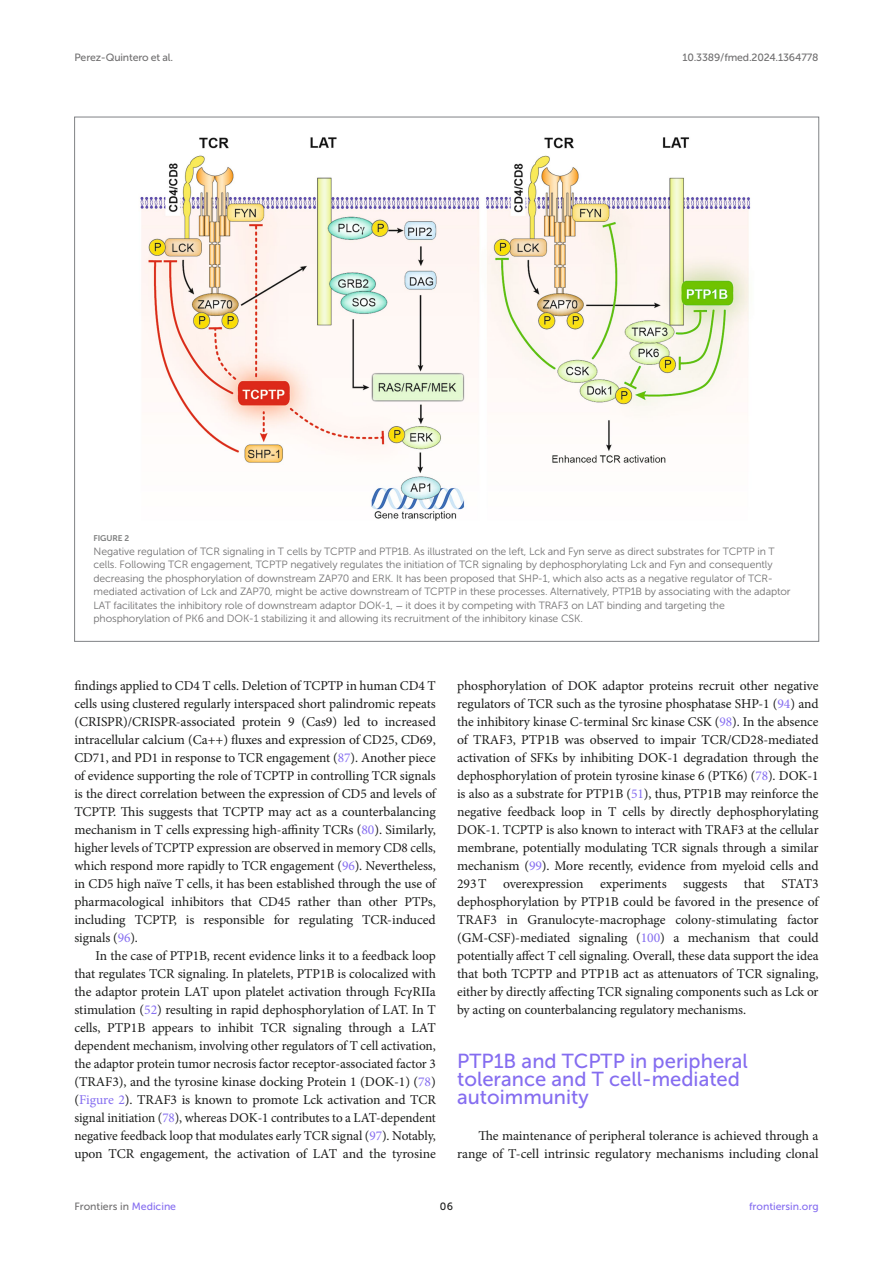
<style>
.page{position:relative;width:893px;height:1263px;background:#fff}
.page>*{position:absolute;margin:0;border:0;box-sizing:border-box;transform-origin:0 0}
.HEAD_1{font:20.25px/18px "Museo Sans 500";color:#856df0}
.TEXT{font:13.5px/18px "Minion Pro";letter-spacing:-.005em;color:#1b1c1b;text-align:justify}
.TEXT_FLUSH{font:13.5px/18px "Minion Pro";letter-spacing:-.005em;color:#1b1c1b;text-align:justify}
.FIG_LEG{font:10.5px/13.5px "Museo Sans 300";letter-spacing:-.01em;color:#706f70}
.t1{font:10.5px "Museo Sans 500";letter-spacing:-.015em;color:#706f70}
.t2{font:10.5px "Museo Sans 500";color:#856df0}
.t3{font:10.5px "Museo Sans 500";color:#1b1c1b}
.FIG_HD{font:8.25px "Museo Sans 700";letter-spacing:-.01em;color:#7e7f7f}
.s1{font-family:"STIX General"}
.s2{color:#856df0}
</style>
<div class="page">
<img style="left:140px;top:137px;width:611px;height:384px">
<p class="t1" style="left:74px;top:51px;width:100px">Perez-Quintero et al.</p>
<p class="t1" style="left:682px;top:51px;width:138px">10.3389/fmed.2024.1364778</p>
<p class="FIG_HD" style="left:94px;top:534px;width:37px">FIGURE 2</p>
<p class="FIG_LEG" style="left:94px;top:545px;width:699px">Negative regulation of TCR signaling in T cells by TCPTP and PTP1B. As illustrated on the left, Lck and Fyn serve as direct substrates for TCPTP in T cells. Following TCR engagement, TCPTP negatively regulates the initiation of TCR signaling by dephosphorylating Lck and Fyn and consequently decreasing the phosphorylation of downstream ZAP70 and ERK. It has been proposed that SHP-1, which also acts as a negative regulator of TCR&shy;mediated activation of Lck and ZAP70, might be active downstream of TCPTP in these processes. Alternatively, PTP1B by associating with the adaptor LAT facilitates the inhibitory role of downstream adaptor DOK-1, <span class="s1">−</span> it does it by competing with TRAF3 on LAT binding and targeting the phosphorylation of PK6 and DOK-1 stabilizing it and allowing its recruitment of the inhibitory kinase CSK.</p>
<p class="TEXT_FLUSH" style="left:74px;top:677px;width:363px">findings applied to CD4 T cells. Deletion of TCPTP in human CD4 T cells using clustered regularly interspaced short palindromic repeats (CRISPR)/CRISPR-associated protein 9 (Cas9) led to increased intracellular calcium (Ca++) fluxes and expression of CD25, CD69, CD71, and PD1 in response to TCR engagement (<span class="s2">87</span>). Another piece of evidence supporting the role of TCPTP in controlling TCR signals is the direct correlation between the expression of CD5 and levels of TCPTP. This suggests that TCPTP may act as a counterbalancing mechanism in T cells expressing high-affinity TCRs (<span class="s2">80</span>). Similarly, higher levels of TCPTP expression are observed in memory CD8 cells, which respond more rapidly to TCR engagement (<span class="s2">96</span>). Nevertheless, in CD5 high naïve T cells, it has been established through the use of pharmacological inhibitors that CD45 rather than other PTPs, including TCPTP, is responsible for regulating TCR-induced signals (<span class="s2">96</span>).</p>
<p class="TEXT" style="left:74px;top:947px;width:363px;text-indent:21px">In the case of PTP1B, recent evidence links it to a feedback loop that regulates TCR signaling. In platelets, PTP1B is colocalized with the adaptor protein LAT upon platelet activation through Fc<span class="s1">γ</span>RIIa stimulation (<span class="s2">52</span>) resulting in rapid dephosphorylation of LAT. In T cells, PTP1B appears to inhibit TCR signaling through a LAT dependent mechanism, involving other regulators of T cell activation, the adaptor protein tumor necrosis factor receptor-associated factor 3 (TRAF3), and the tyrosine kinase docking Protein 1 (DOK-1) (<span class="s2">78</span>) (<span class="s2">Figure 2</span>). TRAF3 is known to promote Lck activation and TCR signal initiation (<span class="s2">78</span>), whereas DOK-1 contributes to a LAT-dependent negative feedback loop that modulates early TCR signal (<span class="s2">97</span>). Notably, upon TCR engagement, the activation of LAT and the tyrosine</p>
<p class="TEXT" style="left:457px;top:677px;width:363px">phosphorylation of DOK adaptor proteins recruit other negative regulators of TCR such as the tyrosine phosphatase SHP-1 (<span class="s2">94</span>) and the inhibitory kinase C-terminal Src kinase CSK (<span class="s2">98</span>). In the absence of TRAF3, PTP1B was observed to impair TCR/CD28-mediated activation of SFKs by inhibiting DOK-1 degradation through the dephosphorylation of protein tyrosine kinase 6 (PTK6) (<span class="s2">78</span>). DOK-1 is also as a substrate for PTP1B (<span class="s2">51</span>), thus, PTP1B may reinforce the negative feedback loop in T cells by directly dephosphorylating DOK-1. TCPTP is also known to interact with TRAF3 at the cellular membrane, potentially modulating TCR signals through a similar mechanism (<span class="s2">99</span>). More recently, evidence from myeloid cells and 293T overexpression experiments suggests that STAT3 dephosphorylation by PTP1B could be favored in the presence of TRAF3 in Granulocyte-macrophage colony-stimulating factor (GM-CSF)-mediated signaling (<span class="s2">100</span>) a mechanism that could potentially affect T cell signaling. Overall, these data support the idea that both TCPTP and PTP1B act as attenuators of TCR signaling, either by directly affecting TCR signaling components such as Lck or by acting on counterbalancing regulatory mechanisms.</p>
<p class="HEAD_1" style="left:457px;top:1052px;width:292px">PTP1B and TCPTP in peripheral tolerance and T cell-mediated autoimmunity</p>
<p class="TEXT_FLUSH" style="left:457px;top:1127px;width:363px;text-align:right">The maintenance of peripheral tolerance is achieved through a range of T-cell intrinsic regulatory mechanisms including clonal</p>
<p class="t1" style="left:74px;top:1200px;width:103px">Frontiers in <span class="s2">Medicine</span></p>
<p class="t3" style="left:440px;top:1200px;width:15px">06</p>
<p class="t2" style="left:749px;top:1200px;width:71px">frontiersin.org</p>
</div>
